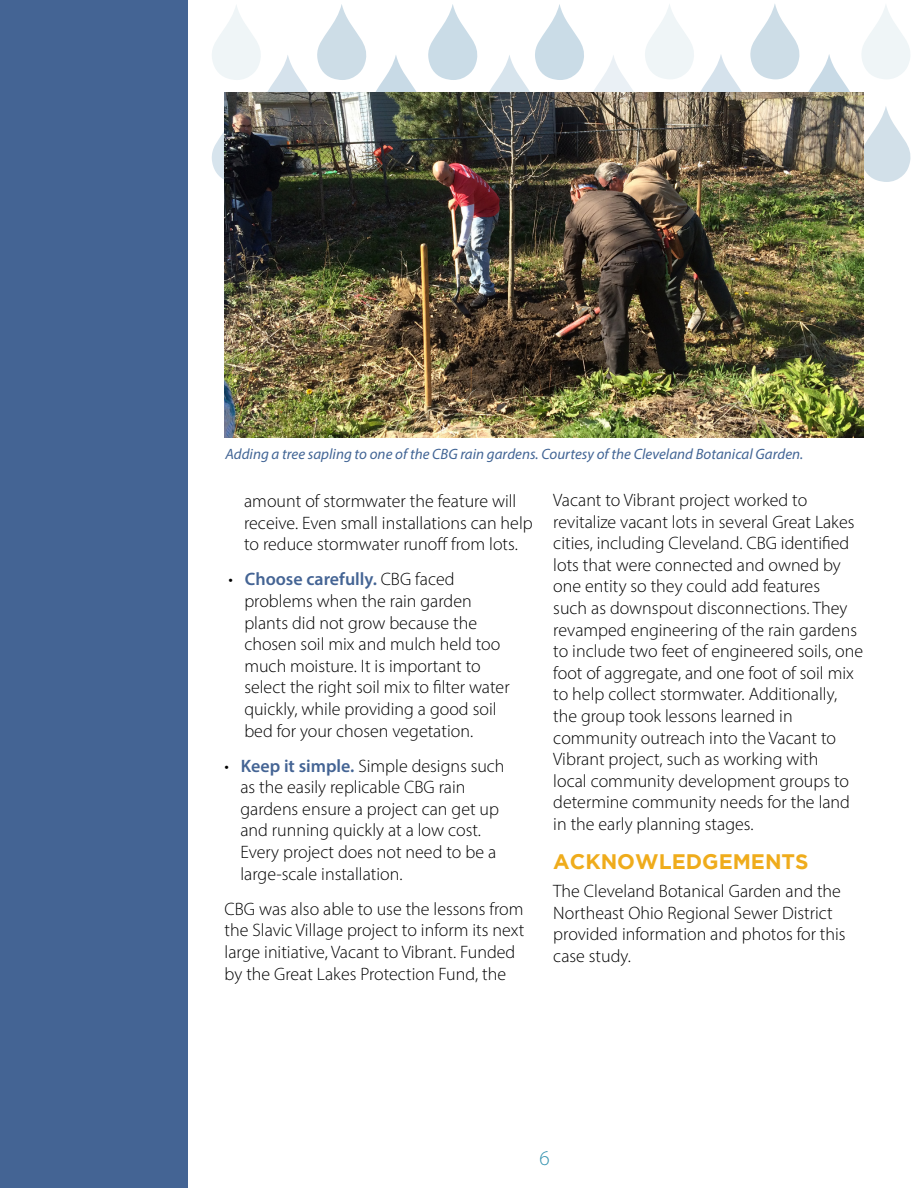
<style>
.page{position:relative;width:918px;height:1188px;background:#fff}
.page>*{position:absolute;margin:0;border:0;box-sizing:border-box;transform-origin:0 0}
.t1{font:700 21px "Gotham";color:#efac1c}
.t2{font:300 21px "Myriad Pro";color:#3392af}
.t3{font:300 18px/21.6px "Myriad Pro";color:#000}
.t4{font:600 18px "Myriad Pro";color:#446494}
.t5{font:italic 15px "Myriad Pro";color:#426595}
.s1{font-weight:300;color:#000}
.s2{font-weight:600;color:#446494}
</style>
<div class="page">
<div style="left:0;top:0;width:188px;height:1187px;background:#446494"></div>
<svg style="left:428px;top:4px;width:50px;height:76px"></svg>
<svg style="left:485px;top:4px;width:154px;height:89px"></svg>
<svg style="left:862px;top:5px;width:48px;height:74px"></svg>
<svg style="left:864px;top:106px;width:47px;height:76px"></svg>
<svg style="left:212px;top:4px;width:209px;height:179px"></svg>
<svg style="left:645px;top:4px;width:210px;height:89px"></svg>
<img style="left:225px;top:93px;width:639px;height:345px">
<p class="t5" style="left:225px;top:444px;width:579px">Adding a tree sapling to one of the CBG rain gardens. Courtesy of the Cleveland Botanical Garden.</p>
<p class="t3" style="left:244px;top:490px;width:274px">amount of stormwater the feature will</p>
<p class="t3" style="left:244px;top:512px;width:290px">receive. Even small installations can help to reduce stormwater runoff from lots.</p>
<p class="t4" style="left:229px;top:568px;width:228px"><span class="s1">•</span> Choose carefully. <span class="s1">CBG faced</span></p>
<p class="t3" style="left:244px;top:590px;width:229px">problems when the rain garden</p>
<p class="t3" style="left:244px;top:612px;width:234px">plants did not grow because the</p>
<p class="t3" style="left:244px;top:633px;width:258px">chosen soil mix and mulch held too</p>
<p class="t3" style="left:244px;top:655px;width:238px">much moisture. It is important to</p>
<p class="t3" style="left:244px;top:676px;width:267px">select the right soil mix to filter water quickly, while providing a good soil</p>
<p class="t3" style="left:244px;top:720px;width:230px">bed for your chosen vegetation.</p>
<p class="t3" style="left:225px;top:755px;width:282px">• <span class="s2">Keep it simple.</span> Simple designs such</p>
<p class="t3" style="left:240px;top:776px;width:227px">as the easily replicable CBG rain</p>
<p class="t3" style="left:240px;top:798px;width:260px">gardens ensure a project can get up</p>
<p class="t3" style="left:240px;top:819px;width:242px">and running quickly at a low cost.</p>
<p class="t3" style="left:240px;top:841px;width:257px">Every project does not need to be a</p>
<p class="t3" style="left:240px;top:863px;width:164px">large-scale installation.</p>
<p class="t3" style="left:225px;top:898px;width:301px">CBG was also able to use the lessons from the Slavic Village project to inform its next large initiative, Vacant to Vibrant. Funded by the Great Lakes Protection Fund, the</p>
<p class="t3" style="left:553px;top:489px;width:311px">Vacant to Vibrant project worked to revitalize vacant lots in several Great Lakes cities, including Cleveland. CBG identified lots that were connected and owned by one entity so they could add features<br>such as downspout disconnections. They revamped engineering of the rain gardens to include two feet of engineered soils, one foot of aggregate, and one foot of soil mix to help collect stormwater. Additionally, the group took lessons learned in community outreach into the Vacant to Vibrant project, such as working with<br>local community development groups to determine community needs for the land in the early planning stages.</p>
<p class="t1" style="left:553px;top:849px;width:257px">ACKNOWLEDGEMENTS</p>
<p class="t3" style="left:553px;top:880px;width:294px">The Cleveland Botanical Garden and the Northeast Ohio Regional Sewer District provided information and photos for this case study.</p>
<p class="t2" style="left:539px;top:1146px;width:12px">6</p>
</div>
